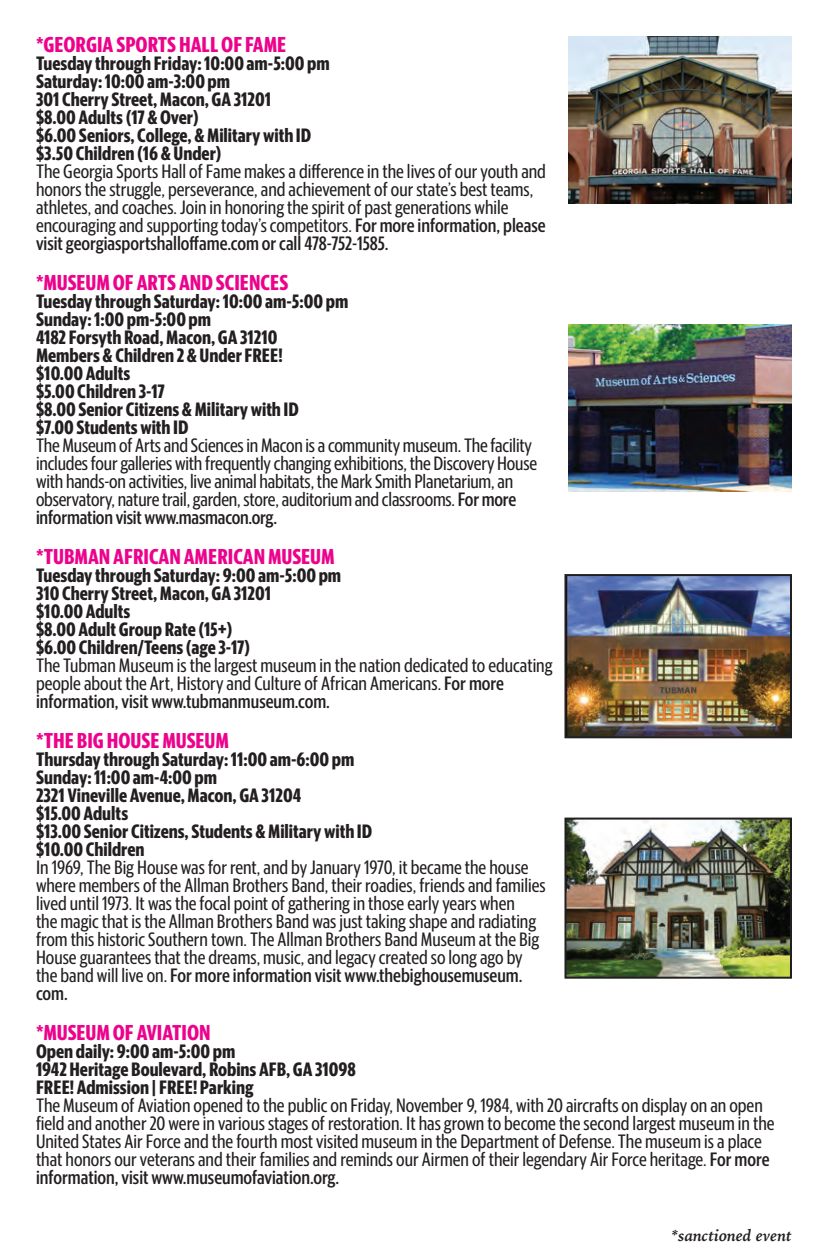
<style>
.page{position:relative;width:828px;height:1260px;background:#fff}
.page>*{position:absolute;margin:0;border:0;box-sizing:border-box;transform-origin:0 0}
.t1{font:700 20px "Mc Clatchy Sans Cond";color:#ed028c}
.t2{font:18px/18px "Mc Clatchy Sans Cond";color:#231f20}
.t3{font:700 18px/18px "Mc Clatchy Sans Cond";color:#231f20}
.t4{font:italic 700 16px "Iowan Old Style";color:#231f20}
.s1{font-weight:500}
</style>
<div class="page">
<img style="left:569px;top:324px;width:223px;height:167px">
<img style="left:567px;top:577px;width:222px;height:158px">
<div style="left:564px;top:574px;width:228px;height:164px;border:2px solid #231f20"></div>
<img style="left:567px;top:821px;width:222px;height:155px">
<div style="left:564px;top:818px;width:228px;height:161px;border:2px solid #231f20"></div>
<img style="left:569px;top:36px;width:223px;height:167px">
<p class="t1" style="left:36px;top:29px;width:252px">*GEORGIA SPORTS HALL OF FAME</p>
<p class="t3" style="left:36px;top:53px;width:295px">Tuesday through Friday: 10:00 am-5:00 pm<br>Saturday: 10:00 am-3:00 pm<br>301 Cherry Street, Macon, GA 31201<br>$8.00 Adults (17 &amp; Over)<br>$6.00 Seniors, College, &amp; Military with ID $3.50 Children (16 &amp; Under)</p>
<p class="t2" style="left:36px;top:161px;width:512px">The Georgia Sports Hall of Fame makes a difference in the lives of our youth and honors the struggle, perseverance, and achievement of our state’s best teams, athletes, and coaches. Join in honoring the spirit of past generations while encouraging and supporting today’s competitors. <span class="s1">For more information, please visit georgiasportshalloffame.com or call 478-752-1585.</span></p>
<p class="t1" style="left:36px;top:267px;width:254px">*MUSEUM OF ARTS AND SCIENCES</p>
<p class="t3" style="left:36px;top:291px;width:314px">Tuesday through Saturday: 10:00 am-5:00 pm<br>Sunday: 1:00 pm-5:00 pm<br>4182 Forsyth Road, Macon, GA 31210<br>Members &amp; Children 2 &amp; Under FREE!<br>$10.00 Adults<br>$5.00 Children 3-17<br>$8.00 Senior Citizens &amp; Military with ID<br>$7.00 Students with ID</p>
<p class="t2" style="left:36px;top:435px;width:503px">The Museum of Arts and Sciences in Macon is a community museum. The facility includes four galleries with frequently changing exhibitions, the Discovery House with hands-on activities, live animal habitats, the Mark Smith Planetarium, an observatory, nature trail, garden, store, auditorium and classrooms. <span class="s1">For more information visit www.masmacon.org.</span></p>
<p class="t1" style="left:36px;top:541px;width:300px">*TUBMAN AFRICAN AMERICAN MUSEUM</p>
<p class="t3" style="left:36px;top:565px;width:307px">Tuesday through Saturday: 9:00 am-5:00 pm<br>310 Cherry Street, Macon, GA 31201<br>$10.00 Adults<br>$8.00 Adult Group Rate (15+)<br>$6.00 Children/Teens (age 3-17)</p>
<p class="t2" style="left:36px;top:655px;width:518px">The Tubman Museum is the largest museum in the nation dedicated to educating people about the Art, History and Culture of African Americans. <span class="s1">For more information, visit www.tubmanmuseum.com.</span></p>
<p class="t1" style="left:36px;top:725px;width:194px">*THE BIG HOUSE MUSEUM</p>
<p class="t3" style="left:36px;top:749px;width:338px">Thursday through Saturday: 11:00 am-6:00 pm<br>Sunday: 11:00 am-4:00 pm<br>2321 Vineville Avenue, Macon, GA 31204<br>$15.00 Adults<br>$13.00 Senior Citizens, Students &amp; Military with ID $10.00 Children</p>
<p class="t2" style="left:36px;top:857px;width:511px">In 1969, The Big House was for rent, and by January 1970, it became the house where members of the Allman Brothers Band, their roadies, friends and families lived until 1973. It was the focal point of gathering in those early years when<br>the magic that is the Allman Brothers Band was just taking shape and radiating from this historic Southern town. The Allman Brothers Band Museum at the Big House guarantees that the dreams, music, and legacy created so long ago by the band will live on. <span class="s1">For more information visit www.thebighousemuseum. com.</span></p>
<p class="t1" style="left:36px;top:1017px;width:176px">*MUSEUM OF AVIATION</p>
<p class="t3" style="left:36px;top:1041px;width:321px">Open daily: 9:00 am-5:00 pm<br>1942 Heritage Boulevard, Robins AFB, GA 31098<br>FREE! Admission | FREE! Parking</p>
<p class="t2" style="left:36px;top:1095px;width:740px">The Museum of Aviation opened to the public on Friday, November 9, 1984, with 20 aircrafts on display on an open field and another 20 were in various stages of restoration. It has grown to become the second largest museum in the United States Air Force and the fourth most visited museum in the Department of Defense. The museum is a place that honors our veterans and their families and reminds our Airmen of their legendary Air Force heritage. <span class="s1">For more information, visit www.museumofaviation.org.</span></p>
<p class="t4" style="left:671px;top:1221px;width:123px">*sanctioned event</p>
</div>
